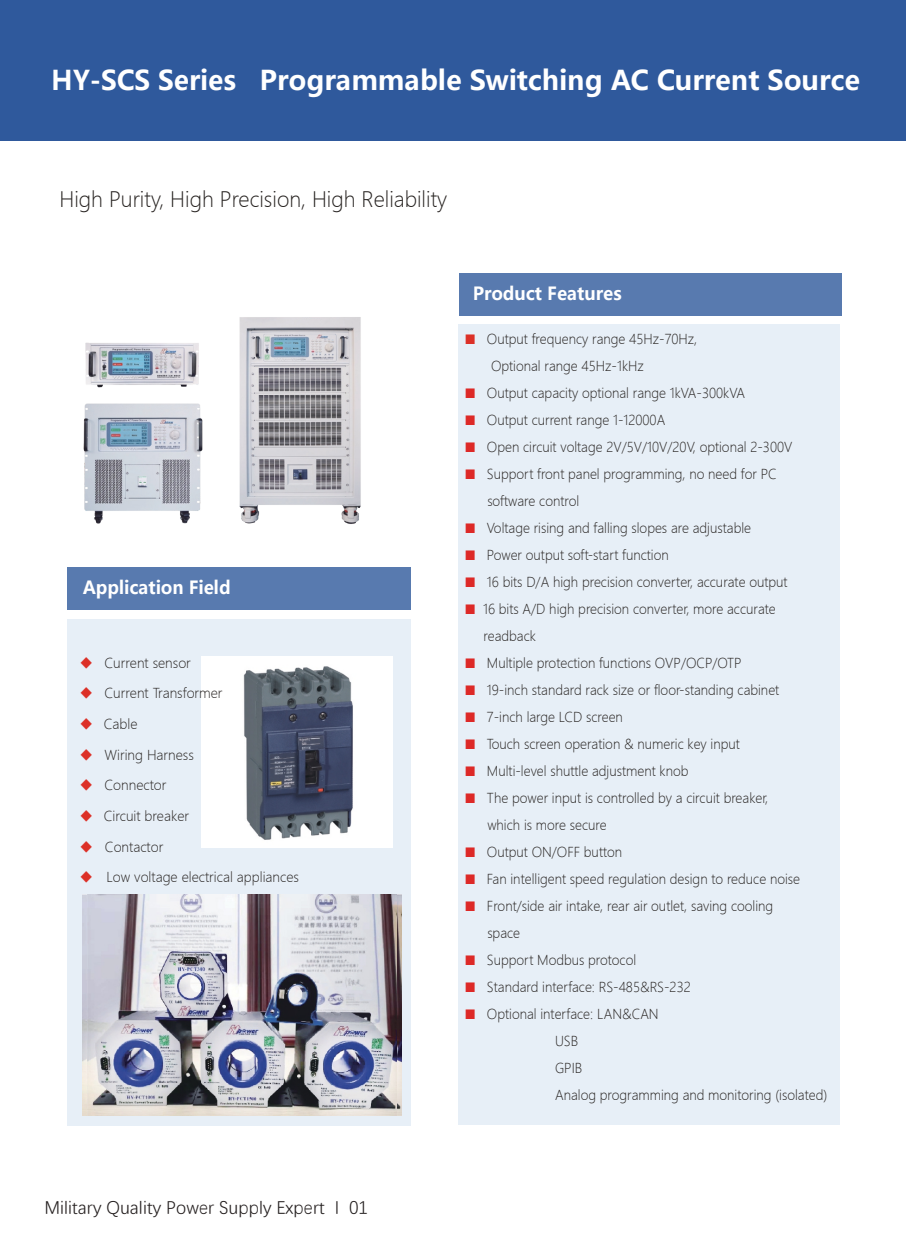
<style>
.page{position:relative;width:906px;height:1238px;background:#fff}
.page>*{position:absolute;margin:0;border:0;box-sizing:border-box;transform-origin:0 0}
.t1{font:700 27px "Microsoft Ya Hei";color:#fff}
.t2{font:300 21px "Microsoft Ya Hei";color:#262220}
.t3{font:18px "Deng Xian";color:#241f1f}
.t4{font:700 18px "Microsoft Ya Hei";color:#fff}
.t5{font:300 13.5px/27px "Microsoft Ya Hei";color:#262220;scale:.94 1}
.t6{font:300 13.5px "Microsoft Ya Hei";color:#262220}
.s1{font-family:"Adobe Song Std";color:#dc3027}
.s2{color:#dc3027}
.s3{color:#dd2927}
</style>
<div class="page">
<div style="left:459px;top:324px;width:381px;height:800px;background:#e7eff7"></div>
<div style="left:459px;top:273px;width:382px;height:43px;background:#587aaf"></div>
<div style="left:0;top:0;width:906px;height:140px;background:#2f599c"></div>
<div style="left:67px;top:619px;width:344px;height:505px;background:#e7eff7"></div>
<div style="left:67px;top:567px;width:343px;height:42px;background:#587aaf"></div>
<img style="left:82px;top:894px;width:319px;height:221px">
<img style="left:201px;top:656px;width:192px;height:191px">
<img style="left:88px;top:894px;width:308px;height:221px">
<img style="left:83px;top:317px;width:278px;height:207px">
<img style="left:84px;top:342px;width:115px;height:45px">
<h1 class="t1" style="left:51px;top:62px;width:810px">HY-SCS Series Programmable Switching AC Current Source</h1>
<h2 class="t2" style="left:59px;top:185px;width:389px">High Purity, High Precision, High Reliability</h2>
<h3 class="t4" style="left:83px;top:575px;width:150px">Application Field</h3>
<p class="t6" style="left:80px;top:654px;width:113px"><span class="s1">◆</span> Current sensor</p>
<p class="t6" style="left:80px;top:684px;width:144px"><span class="s1">◆</span> Current Transformer</p>
<p class="t6" style="left:80px;top:715px;width:59px"><span class="s1">◆</span> Cable</p>
<p class="t6" style="left:80px;top:745px;width:116px"><span class="s1">◆</span> Wiring Harness</p>
<p class="t6" style="left:80px;top:776px;width:88px"><span class="s1">◆</span> Connector</p>
<p class="t6" style="left:80px;top:807px;width:111px"><span class="s1">◆</span> Circuit breaker</p>
<p class="t6" style="left:80px;top:837px;width:85px"><span class="s1">◆</span> Contactor</p>
<p class="t6" style="left:80px;top:868px;width:221px"><span class="s1">◆</span> Low voltage electrical appliances</p>
<h3 class="t4" style="left:472px;top:281px;width:151px">Product Features</h3>
<p class="t5" style="left:491px;top:325px;width:221px;text-indent:-26px"><span class="s2">■</span> Output frequency range 45Hz-70Hz,<br>Optional range 45Hz-1kHz</p>
<p class="t5" style="left:465px;top:379px;width:300px"><span class="s3">■</span> Output capacity optional range 1kVA-300kVA</p>
<p class="t5" style="left:465px;top:406px;width:215px"><span class="s3">■</span> Output current range 1-12000A</p>
<p class="t5" style="left:465px;top:433px;width:350px"><span class="s3">■</span> Open circuit voltage 2V/5V/10V/20V, optional 2-300V</p>
<p class="t5" style="left:487px;top:460px;width:309px;text-indent:-23px"><span class="s3">■</span> Support front panel programming, no need for PC software control</p>
<p class="t5" style="left:465px;top:514px;width:306px"><span class="s3">■</span> Voltage rising and falling slopes are adjustable</p>
<p class="t5" style="left:465px;top:541px;width:219px"><span class="s3">■</span> Power output soft-start function</p>
<p class="t5" style="left:465px;top:568px;width:345px"><span class="s3">■</span> 16 bits D/A high precision converter, accurate output</p>
<p class="t5" style="left:483px;top:595px;width:312px;text-indent:-19px"><span class="s3">■</span> 16 bits A/D high precision converter, more accurate readback</p>
<p class="t5" style="left:465px;top:649px;width:296px"><span class="s3">■</span> Multiple protection functions OVP/OCP/OTP</p>
<p class="t5" style="left:465px;top:676px;width:336px"><span class="s3">■</span> 19-inch standard rack size or floor-standing cabinet</p>
<p class="t5" style="left:465px;top:703px;width:170px"><span class="s3">■</span> 7-inch large LCD screen</p>
<p class="t5" style="left:465px;top:730px;width:294px"><span class="s3">■</span> Touch screen operation &amp; numeric key input</p>
<p class="t5" style="left:465px;top:757px;width:239px"><span class="s3">■</span> Multi-level shuttle adjustment knob</p>
<p class="t5" style="left:487px;top:784px;width:300px;text-indent:-23px"><span class="s3">■</span> The power input is controlled by a circuit breaker, which is more secure</p>
<p class="t5" style="left:465px;top:838px;width:169px"><span class="s3">■</span> Output ON/OFF button</p>
<p class="t5" style="left:465px;top:865px;width:358px"><span class="s3">■</span> Fan intelligent speed regulation design to reduce noise</p>
<p class="t5" style="left:487px;top:892px;width:306px;text-indent:-23px"><span class="s3">■</span> Front/side air intake, rear air outlet, saving cooling space</p>
<p class="t5" style="left:465px;top:946px;width:184px"><span class="s3">■</span> Support Modbus protocol</p>
<p class="t5" style="left:465px;top:973px;width:242px"><span class="s3">■</span> Standard interface: RS-485&amp;RS-232</p>
<p class="t5" style="left:555px;top:1000px;width:291px;text-indent:-90px"><span class="s3">■</span> Optional interface: LAN&amp;CAN<br>USB<br>GPIB<br>Analog programming and monitoring (isolated)</p>
<h3 class="t3" style="left:45px;top:1195px;width:325px">Military Quality Power Supply Expert I 01</h3>
</div>
